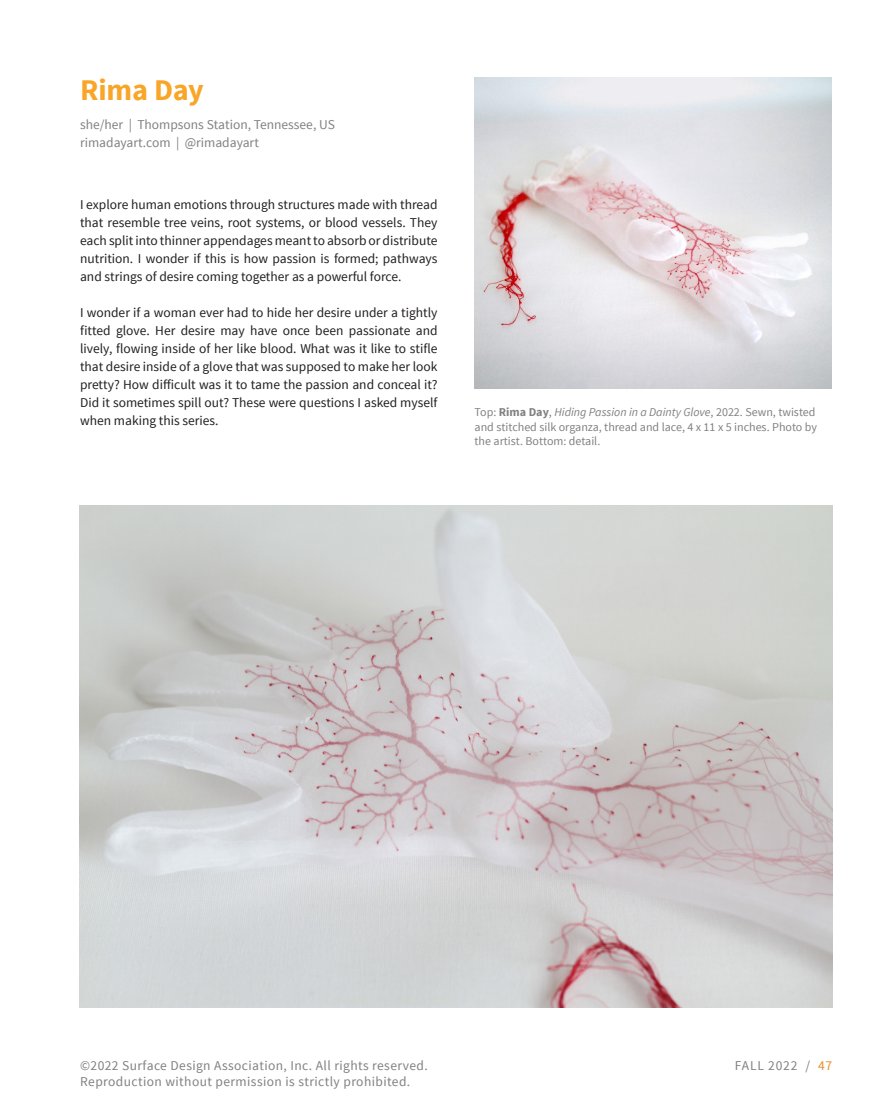
<style>
.page{position:relative;width:891px;height:1107px;background:#fff}
.page>*{position:absolute;margin:0;border:0;box-sizing:border-box;transform-origin:0 0}
.t1{font:700 30px "Source Sans Pro";letter-spacing:-.01em;color:#f9a628}
.t2{font:13.5px/18px "Source Sans Pro";color:#231f20;text-align:justify}
.t3{font:13.5px/16.2px "Source Sans Pro";letter-spacing:.03em;color:#808181}
.t4{font:13.5px "Source Sans Pro";color:#808181}
.t5{font:13.5px "Source Sans Pro";letter-spacing:.06em;color:#808181}
.t6{font:12px/14.4px "Source Sans Pro";color:#808181}
.s1{font-weight:700}
.s2{font-style:italic}
.s3{color:#e98c24}
</style>
<div class="page">
<img style="left:475px;top:78px;width:357px;height:311px">
<img style="left:79px;top:505px;width:753px;height:502px">
<p class="t1" style="left:80px;top:71px;width:125px">Rima Day</p>
<p class="t4" style="left:80px;top:116px;width:256px">she/her | Thompsons Station, Tennessee, US</p>
<p class="t4" style="left:80px;top:134px;width:180px">rimadayart.com | @rimadayart</p>
<p class="t2" style="left:80px;top:196px;width:359px">I explore human emotions through structures made with thread that resemble tree veins, root systems, or blood vessels. They each split into thinner appendages meant to absorb or distribute nutrition. I wonder if this is how passion is formed; pathways and strings of desire coming together as a powerful force.</p>
<p class="t2" style="left:80px;top:304px;width:359px">I wonder if a woman ever had to hide her desire under a tightly fitted glove. Her desire may have once been passionate and lively, flowing inside of her like blood. What was it like to stifle that desire inside of a glove that was supposed to make her look pretty? How difficult was it to tame the passion and conceal it?<br>Did it sometimes spill out? These were questions I asked myself when making this series.</p>
<p class="t6" style="left:475px;top:405px;width:344px">Top: <span class="s1">Rima Day</span>, <span class="s2">Hiding Passion in a Dainty Glove</span>, 2022. Sewn, twisted and stitched silk organza, thread and lace, 4 x 11 x 5 inches. Photo by the artist. Bottom: detail.</p>
<p class="t3" style="left:80px;top:1058px;width:349px">©2022 Surface Design Association, Inc. All rights reserved.<br>Reproduction without permission is strictly prohibited.</p>
<p class="t5" style="left:735px;top:1057px;width:99px">FALL 2022 / <span class="s3">47</span></p>
</div>
